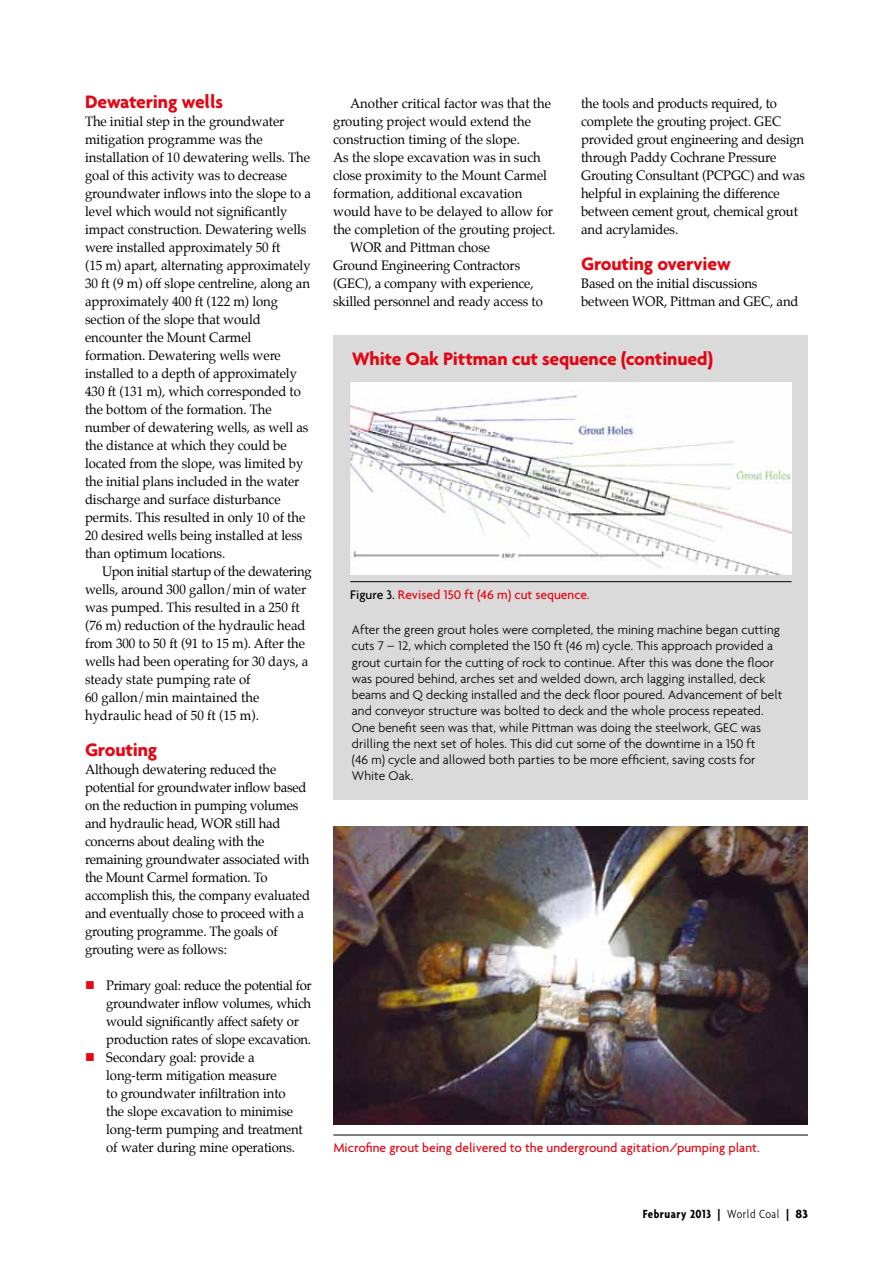
<style>
.page{position:relative;width:893px;height:1263px;background:#fff}
.page>*{position:absolute;margin:0;border:0;box-sizing:border-box;transform-origin:0 0}
.t1{font:700 19.5px "Agenda";letter-spacing:-.01em;color:#e30613}
.t2{font:13.5px/18px "Palatino";letter-spacing:-.005em;color:#000}
.t3{font:300 13.5px/16.2px "Agenda";color:#000}
.t4{font:500 13.5px "Agenda";color:#e30613}
.t5{font:700 condensed 12.75px "Agenda";letter-spacing:.04em;color:#000}
.s1{color:#e30613}
.s2{color:#000}
.s3{font-stretch:normal}
.s4{font-weight:300}
</style>
<div class="page">
<img style="left:334px;top:827px;width:474px;height:298px">
<hr style="left:333px;top:1135px;width:475px;height:1px;background:#000">
<div style="left:334px;top:336px;width:474px;height:464px;background:#dadada"></div>
<img style="left:350px;top:382px;width:441px;height:192px">
<hr style="left:350px;top:581px;width:442px;height:1px;background:#000">
<h1 class="t1" style="left:85px;top:90px;width:139px">Dewatering wells</h1>
<p class="t2" style="left:85px;top:114px;width:227px">The initial step in the groundwater mitigation programme was the installation of 10 dewatering wells. The goal of this activity was to decrease groundwater inflows into the slope to a level which would not significantly impact construction. Dewatering wells were installed approximately 50 ft<br>(15 m) apart, alternating approximately 30 ft (9 m) off slope centreline, along an approximately 400 ft (122 m) long section of the slope that would encounter the Mount Carmel formation. Dewatering wells were installed to a depth of approximately 430 ft (131 m), which corresponded to the bottom of the formation. The number of dewatering wells, as well as the distance at which they could be located from the slope, was limited by the initial plans included in the water discharge and surface disturbance permits. This resulted in only 10 of the 20 desired wells being installed at less than optimum locations.</p>
<p class="t2" style="left:85px;top:563px;width:228px;text-indent:17px">Upon initial startup of the dewatering wells, around 300 gallon/min of water was pumped. This resulted in a 250 ft (76 m) reduction of the hydraulic head from 300 to 50 ft (91 to 15 m). After the wells had been operating for 30 days, a steady state pumping rate of<br>60 gallon/min maintained the hydraulic head of 50 ft (15 m).</p>
<h1 class="t1" style="left:85px;top:738px;width:74px">Grouting</h1>
<p class="t2" style="left:85px;top:762px;width:226px">Although dewatering reduced the potential for groundwater inflow based on the reduction in pumping volumes and hydraulic head, WOR still had concerns about dealing with the remaining groundwater associated with the Mount Carmel formation. To accomplish this, the company evaluated and eventually chose to proceed with a grouting programme. The goals of grouting were as follows:</p>
<p class="t2" style="left:106px;top:978px;width:207px;text-indent:-21px"><span class="s1">■</span> Primary goal: reduce the potential for groundwater inflow volumes, which would significantly affect safety or production rates of slope excavation.</p>
<p class="t2" style="left:106px;top:1050px;width:198px;text-indent:-21px"><span class="s1">■</span> Secondary goal: provide a long‑term mitigation measure<br>to groundwater infiltration into the slope excavation to minimise long‑term pumping and treatment of water during mine operations.</p>
<p class="t2" style="left:350px;top:96px;width:202px">Another critical factor was that the</p>
<p class="t2" style="left:333px;top:114px;width:199px">grouting project would extend the</p>
<p class="t2" style="left:333px;top:132px;width:189px">construction timing of the slope.</p>
<p class="t2" style="left:333px;top:150px;width:209px">As the slope excavation was in such</p>
<p class="t2" style="left:333px;top:168px;width:215px">close proximity to the Mount Carmel</p>
<p class="t2" style="left:333px;top:186px;width:191px">formation, additional excavation</p>
<p class="t2" style="left:333px;top:204px;width:221px">would have to be delayed to allow for</p>
<p class="t2" style="left:333px;top:222px;width:224px">the completion of the grouting project.</p>
<p class="t2" style="left:350px;top:240px;width:141px">WOR and Pittman chose</p>
<p class="t2" style="left:333px;top:257px;width:189px">Ground Engineering Contractors</p>
<p class="t2" style="left:333px;top:275px;width:202px">(GEC), a company with experience,</p>
<p class="t2" style="left:333px;top:293px;width:211px">skilled personnel and ready access to</p>
<p class="t2" style="left:581px;top:95px;width:225px">the tools and products required, to complete the grouting project. GEC provided grout engineering and design through Paddy Cochrane Pressure Grouting Consultant (PCPGC) and was helpful in explaining the difference between cement grout, chemical grout and acrylamides.</p>
<h1 class="t1" style="left:581px;top:252px;width:151px">Grouting overview</h1>
<p class="t2" style="left:581px;top:276px;width:219px">Based on the initial discussions between WOR, Pittman and GEC, and</p>
<h1 class="t1" style="left:352px;top:347px;width:363px">White Oak Pittman cut sequence (continued)</h1>
<p class="t4" style="left:350px;top:586px;width:241px"><span class="s2">Figure 3.</span> Revised 150 ft (46 m) cut sequence.</p>
<p class="t3" style="left:352px;top:622px;width:432px">After the green grout holes were completed, the mining machine began cutting cuts 7 – 12, which completed the 150 ft (46 m) cycle. This approach provided a grout curtain for the cutting of rock to continue. After this was done the floor was poured behind, arches set and welded down, arch lagging installed, deck beams and Q decking installed and the deck floor poured. Advancement of belt and conveyor structure was bolted to deck and the whole process repeated.<br>One benefit seen was that, while Pittman was doing the steelwork, GEC was drilling the next set of holes. This did cut some of the downtime in a 150 ft<br>(46 m) cycle and allowed both parties to be more efficient, saving costs for White Oak.</p>
<p class="t4" style="left:333px;top:1140px;width:428px">Microfine grout being delivered to the underground agitation/pumping plant.</p>
<p class="t5" style="left:643px;top:1206px;width:167px">February 2013 <span class="s3">|</span> <span class="s4">World Coal</span> <span class="s3">| 83</span></p>
</div>
